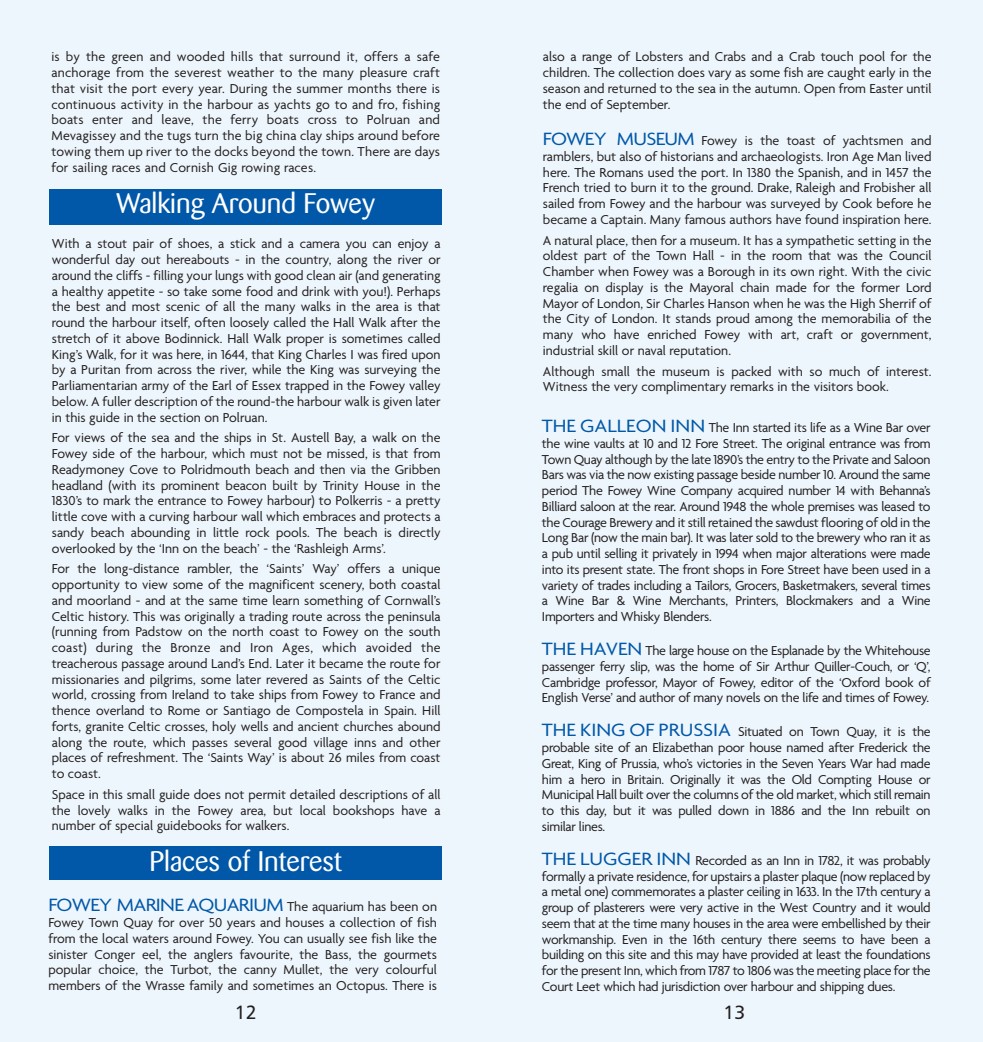
<style>
.page{position:relative;width:983px;height:1042px;background:#fff}
.page>*{position:absolute;margin:0;border:0;box-sizing:border-box;transform-origin:0 0}
.t1{font:28px "Barmeno";color:#fff}
.t2{font:19.25px "Humanist 777 BT Roman B";color:#231f20}
.t3{font:14px/15.8px "Agenda";color:#231f20;text-align:justify}
.s1{font-size:19.25px;color:#0157a8}
</style>
<div class="page">
<div style="left:0;top:0;width:982px;height:1042px;background:#edf6fc"></div>
<div style="left:50px;top:846px;width:391px;height:34px;background:#0157a8"></div>
<div style="left:50px;top:190px;width:391px;height:35px;background:#0157a8"></div>
<p class="t3" style="left:51px;top:50px;width:390px">is by the green and wooded hills that surround it, offers a safe anchorage from the severest weather to the many pleasure craft that visit the port every year. During the summer months there is continuous activity in the harbour as yachts go to and fro, fishing boats enter and leave, the ferry boats cross to Polruan and Mevagissey and the tugs turn the big china clay ships around before towing them up river to the docks beyond the town. There are days for sailing races and Cornish Gig rowing races.</p>
<p class="t1" style="left:117px;top:192px;width:260px">Walking Around Fowey</p>
<p class="t3" style="left:52px;top:237px;width:390px">With a stout pair of shoes, a stick and a camera you can enjoy a wonderful day out hereabouts - in the country, along the river or around the cliffs - filling your lungs with good clean air (and generating a healthy appetite - so take some food and drink with you!). Perhaps the best and most scenic of all the many walks in the area is that round the harbour itself, often loosely called the Hall Walk after the stretch of it above Bodinnick. Hall Walk proper is sometimes called King’s Walk, for it was here, in 1644, that King Charles I was fired upon by a Puritan from across the river, while the King was surveying the Parliamentarian army of the Earl of Essex trapped in the Fowey valley below. A fuller description of the round-the harbour walk is given later in this guide in the section on Polruan.</p>
<p class="t3" style="left:52px;top:431px;width:390px">For views of the sea and the ships in St. Austell Bay, a walk on the Fowey side of the harbour, which must not be missed, is that from Readymoney Cove to Polridmouth beach and then via the Gribben headland (with its prominent beacon built by Trinity House in the 1830’s to mark the entrance to Fowey harbour) to Polkerris - a pretty little cove with a curving harbour wall which embraces and protects a sandy beach abounding in little rock pools. The beach is directly overlooked by the ‘Inn on the beach’ - the ‘Rashleigh Arms’.</p>
<p class="t3" style="left:52px;top:562px;width:390px">For the long-distance rambler, the ‘Saints’ Way’ offers a unique opportunity to view some of the magnificent scenery, both coastal and moorland - and at the same time learn something of Cornwall’s Celtic history. This was originally a trading route across the peninsula (running from Padstow on the north coast to Fowey on the south coast) during the Bronze and Iron Ages, which avoided the treacherous passage around Land’s End. Later it became the route for missionaries and pilgrims, some later revered as Saints of the Celtic world, crossing from Ireland to take ships from Fowey to France and thence overland to Rome or Santiago de Compostela in Spain. Hill forts, granite Celtic crosses, holy wells and ancient churches abound along the route, which passes several good village inns and other places of refreshment. The ‘Saints Way’ is about 26 miles from coast to coast.</p>
<p class="t3" style="left:52px;top:787px;width:390px">Space in this small guide does not permit detailed descriptions of all the lovely walks in the Fowey area, but local bookshops have a number of special guidebooks for walkers.</p>
<p class="t1" style="left:149px;top:850px;width:194px">Places of Interest</p>
<p class="t3" style="left:48px;top:900px;width:390px"><span class="s1">FOWEY MARINE AQUARIUM</span> The aquarium has been on Fowey Town Quay for over 50 years and houses a collection of fish from the local waters around Fowey. You can usually see fish like the sinister Conger eel, the anglers favourite, the Bass, the gourmets popular choice, the Turbot, the canny Mullet, the very colourful members of the Wrasse family and sometimes an Octopus. There is</p>
<p class="t3" style="left:542px;top:50px;width:390px">also a range of Lobsters and Crabs and a Crab touch pool for the children. The collection does vary as some fish are caught early in the season and returned to the sea in the autumn. Open from Easter until the end of September.</p>
<p class="t3" style="left:542px;top:134px;width:390px"><span class="s1">FOWEY MUSEUM</span> Fowey is the toast of yachtsmen and ramblers, but also of historians and archaeologists. Iron Age Man lived here. The Romans used the port. In 1380 the Spanish, and in 1457 the French tried to burn it to the ground. Drake, Raleigh and Frobisher all sailed from Fowey and the harbour was surveyed by Cook before he became a Captain. Many famous authors have found inspiration here.</p>
<p class="t3" style="left:542px;top:233px;width:390px">A natural place, then for a museum. It has a sympathetic setting in the oldest part of the Town Hall - in the room that was the Council Chamber when Fowey was a Borough in its own right. With the civic regalia on display is the Mayoral chain made for the former Lord Mayor of London, Sir Charles Hanson when he was the High Sherrif of the City of London. It stands proud among the memorabilia of the many who have enriched Fowey with art, craft or government, industrial skill or naval reputation.</p>
<p class="t3" style="left:542px;top:364px;width:390px">Although small the museum is packed with so much of interest.<br>Witness the very complimentary remarks in the visitors book.</p>
<p class="t3" style="left:542px;top:421px;width:390px"><span class="s1">THE GALLEON INN</span> The Inn started its life as a Wine Bar over the wine vaults at 10 and 12 Fore Street. The original entrance was from Town Quay although by the late 1890’s the entry to the Private and Saloon Bars was via the now existing passage beside number 10. Around the same period The Fowey Wine Company acquired number 14 with Behanna’s Billiard saloon at the rear. Around 1948 the whole premises was leased to the Courage Brewery and it still retained the sawdust flooring of old in the Long Bar (now the main bar). It was later sold to the brewery who ran it as a pub until selling it privately in 1994 when major alterations were made into its present state. The front shops in Fore Street have been used in a variety of trades including a Tailors, Grocers, Basketmakers, several times a Wine Bar &amp; Wine Merchants, Printers, Blockmakers and a Wine Importers and Whisky Blenders.</p>
<p class="t3" style="left:542px;top:644px;width:390px"><span class="s1">THE HAVEN</span> The large house on the Esplanade by the Whitehouse passenger ferry slip, was the home of Sir Arthur Quiller-Couch, or ‘Q’, Cambridge professor, Mayor of Fowey, editor of the ‘Oxford book of English Verse’ and author of many novels on the life and times of Fowey.</p>
<p class="t3" style="left:542px;top:725px;width:390px"><span class="s1">THE KING OF PRUSSIA</span> Situated on Town Quay, it is the probable site of an Elizabethan poor house named after Frederick the Great, King of Prussia, who’s victories in the Seven Years War had made him a hero in Britain. Originally it was the Old Compting House or Municipal Hall built over the columns of the old market, which still remain to this day, but it was pulled down in 1886 and the Inn rebuilt on similar lines.</p>
<p class="t3" style="left:542px;top:853px;width:390px"><span class="s1">THE LUGGER INN</span> Recorded as an Inn in 1782, it was probably formally a private residence, for upstairs a plaster plaque (now replaced by a metal one) commemorates a plaster ceiling in 1633. In the 17th century a group of plasterers were very active in the West Country and it would seem that at the time many houses in the area were embellished by their workmanship. Even in the 16th century there seems to have been a building on this site and this may have provided at least the foundations for the present Inn, which from 1787 to 1806 was the meeting place for the Court Leet which had jurisdiction over harbour and shipping dues.</p>
<p class="t2" style="left:235px;top:1003px;width:24px">12</p>
<p class="t2" style="left:723px;top:1003px;width:24px">13</p>
</div>
